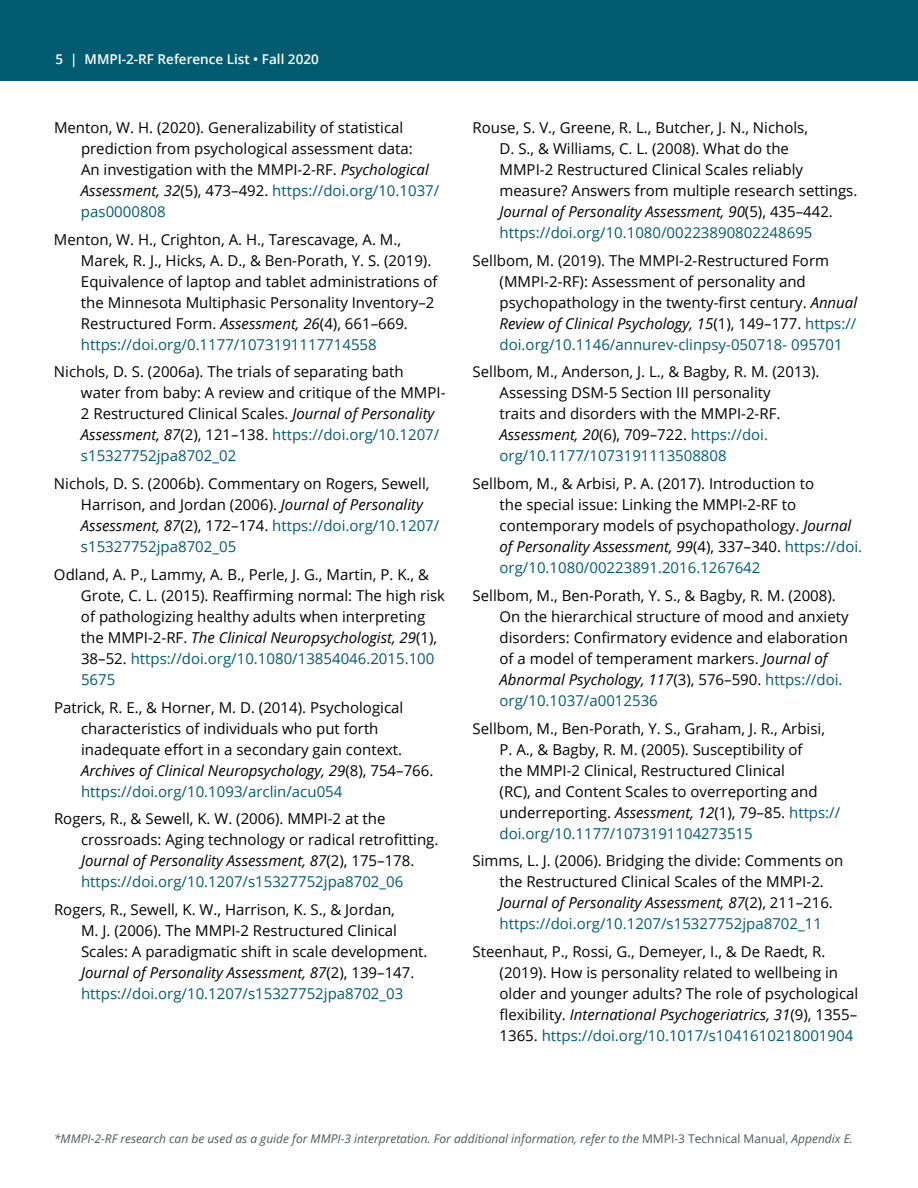
<style>
.page{position:relative;width:918px;height:1188px;background:#fff}
.page>*{position:absolute;margin:0;border:0;box-sizing:border-box;transform-origin:0 0}
.t1{font:15px/21px "Open Sans";color:#000}
.t2{font:600 13.5px "Open Sans";color:#fff}
.t3{font:italic 12px "Open Sans";color:#515759}
.s1{font-style:italic}
.s2{color:#035b71}
.s3{font-style:normal}
</style>
<div class="page">
<div style="left:0;top:0;width:918px;height:81px;background:#035b71"></div>
<p class="t2" style="left:55px;top:50px;width:265px">5 | MMPI-2-RF Reference List • Fall 2020</p>
<p class="t1" style="left:81px;top:117px;width:360px;text-indent:-27px">Menton, W. H. (2020). Generalizability of statistical prediction from psychological assessment data:<br>An investigation with the MMPI-2-RF. <span class="s1">Psychological Assessment, 32</span>(5), 473–492. <span class="s2">https://doi.org/10.1037/ pas0000808</span></p>
<p class="t1" style="left:81px;top:228px;width:358px;text-indent:-27px">Menton, W. H., Crighton, A. H., Tarescavage, A. M., Marek, R. J., Hicks, A. D., &amp; Ben-Porath, Y. S. (2019).<br>Equivalence of laptop and tablet administrations of the Minnesota Multiphasic Personality Inventory–2<br>Restructured Form. <span class="s1">Assessment, 26</span>(4), 661–669. <span class="s2">https://doi.org/0.1177/1073191117714558</span></p>
<p class="t1" style="left:81px;top:361px;width:366px;text-indent:-27px">Nichols, D. S. (2006a). The trials of separating bath water from baby: A review and critique of the MMPI-2 Restructured Clinical Scales. <span class="s1">Journal of Personality Assessment, 87</span>(2), 121–138. <span class="s2">https://doi.org/10.1207/ s15327752jpa8702_02</span></p>
<p class="t1" style="left:81px;top:473px;width:360px;text-indent:-27px">Nichols, D. S. (2006b). Commentary on Rogers, Sewell, Harrison, and Jordan (2006). <span class="s1">Journal of Personality Assessment, 87</span>(2), 172–174. <span class="s2">https://doi.org/10.1207/ s15327752jpa8702_05</span></p>
<p class="t1" style="left:81px;top:564px;width:366px;text-indent:-27px">Odland, A. P., Lammy, A. B., Perle, J. G., Martin, P. K., &amp; Grote, C. L. (2015). Reaffirming normal: The high risk of pathologizing healthy adults when interpreting the MMPI-2-RF. <span class="s1">The Clinical Neuropsychologist, 29</span>(1), 38–52. <span class="s2">https://doi.org/10.1080/13854046.2015.100<br>5675</span></p>
<p class="t1" style="left:81px;top:696px;width:354px;text-indent:-27px">Patrick, R. E., &amp; Horner, M. D. (2014). Psychological characteristics of individuals who put forth inadequate effort in a secondary gain context.<br><span class="s1">Archives of Clinical Neuropsychology, 29</span>(8), 754–766. <span class="s2">https://doi.org/10.1093/arclin/acu054</span></p>
<p class="t1" style="left:81px;top:808px;width:359px;text-indent:-27px">Rogers, R., &amp; Sewell, K. W. (2006). MMPI-2 at the crossroads: Aging technology or radical retrofitting.<br><span class="s1">Journal of Personality Assessment, 87</span>(2), 175–178. <span class="s2">https://doi.org/10.1207/s15327752jpa8702_06</span></p>
<p class="t1" style="left:81px;top:899px;width:348px;text-indent:-27px">Rogers, R., Sewell, K. W., Harrison, K. S., &amp; Jordan,<br>M. J. (2006). The MMPI-2 Restructured Clinical Scales: A paradigmatic shift in scale development.<br><span class="s1">Journal of Personality Assessment, 87</span>(2), 139–147. <span class="s2">https://doi.org/10.1207/s15327752jpa8702_03</span></p>
<p class="t1" style="left:500px;top:117px;width:359px;text-indent:-27px">Rouse, S. V., Greene, R. L., Butcher, J. N., Nichols,<br>D. S., &amp; Williams, C. L. (2008). What do the<br>MMPI-2 Restructured Clinical Scales reliably measure? Answers from multiple research settings.<br><span class="s1">Journal of Personality Assessment, 90</span>(5), 435–442. <span class="s2">https://doi.org/10.1080/00223890802248695</span></p>
<p class="t1" style="left:500px;top:249px;width:359px;text-indent:-27px">Sellbom, M. (2019). The MMPI-2-Restructured Form (MMPI-2-RF): Assessment of personality and psychopathology in the twenty-first century. <span class="s1">Annual Review of Clinical Psychology, 15</span>(1), 149–177. <span class="s2">https:// doi.org/10.1146/annurev-clinpsy-050718- 095701</span></p>
<p class="t1" style="left:500px;top:361px;width:322px;text-indent:-27px">Sellbom, M., Anderson, J. L., &amp; Bagby, R. M. (2013).<br>Assessing DSM-5 Section III personality<br>traits and disorders with the MMPI-2-RF.<br><span class="s1">Assessment, 20</span>(6), 709–722. <span class="s2">https://doi. org/10.1177/1073191113508808</span></p>
<p class="t1" style="left:500px;top:473px;width:364px;text-indent:-27px">Sellbom, M., &amp; Arbisi, P. A. (2017). Introduction to<br>the special issue: Linking the MMPI-2-RF to contemporary models of psychopathology. <span class="s1">Journal of Personality Assessment, 99</span>(4), 337–340. <span class="s2">https://doi. org/10.1080/00223891.2016.1267642</span></p>
<p class="t1" style="left:500px;top:585px;width:351px;text-indent:-27px">Sellbom, M., Ben-Porath, Y. S., &amp; Bagby, R. M. (2008).<br>On the hierarchical structure of mood and anxiety disorders: Confirmatory evidence and elaboration of a model of temperament markers. <span class="s1">Journal of Abnormal Psychology, 117</span>(3), 576–590. <span class="s2">https://doi. org/10.1037/a0012536</span></p>
<p class="t1" style="left:500px;top:717px;width:342px;text-indent:-27px">Sellbom, M., Ben-Porath, Y. S., Graham, J. R., Arbisi, P. A., &amp; Bagby, R. M. (2005). Susceptibility of<br>the MMPI-2 Clinical, Restructured Clinical<br>(RC), and Content Scales to overreporting and underreporting. <span class="s1">Assessment, 12</span>(1), 79–85. <span class="s2">https:// doi.org/10.1177/1073191104273515</span></p>
<p class="t1" style="left:500px;top:850px;width:345px;text-indent:-27px">Simms, L. J. (2006). Bridging the divide: Comments on the Restructured Clinical Scales of the MMPI-2.<br><span class="s1">Journal of Personality Assessment, 87</span>(2), 211–216. <span class="s2">https://doi.org/10.1207/s15327752jpa8702_11</span></p>
<p class="t1" style="left:500px;top:941px;width:360px;text-indent:-27px">Steenhaut, P., Rossi, G., Demeyer, I., &amp; De Raedt, R. (2019). How is personality related to wellbeing in older and younger adults? The role of psychological flexibility. <span class="s1">International Psychogeriatrics, 31</span>(9), 1355– 1365. <span class="s2">https://doi.org/10.1017/s1041610218001904</span></p>
<p class="t3" style="left:54px;top:1131px;width:800px">*MMPI-2-RF research can be used as a guide for MMPI-3 interpretation. For additional information, refer to the <span class="s3">MMPI-3 Technical Manual,</span> Appendix E.</p>
</div>
